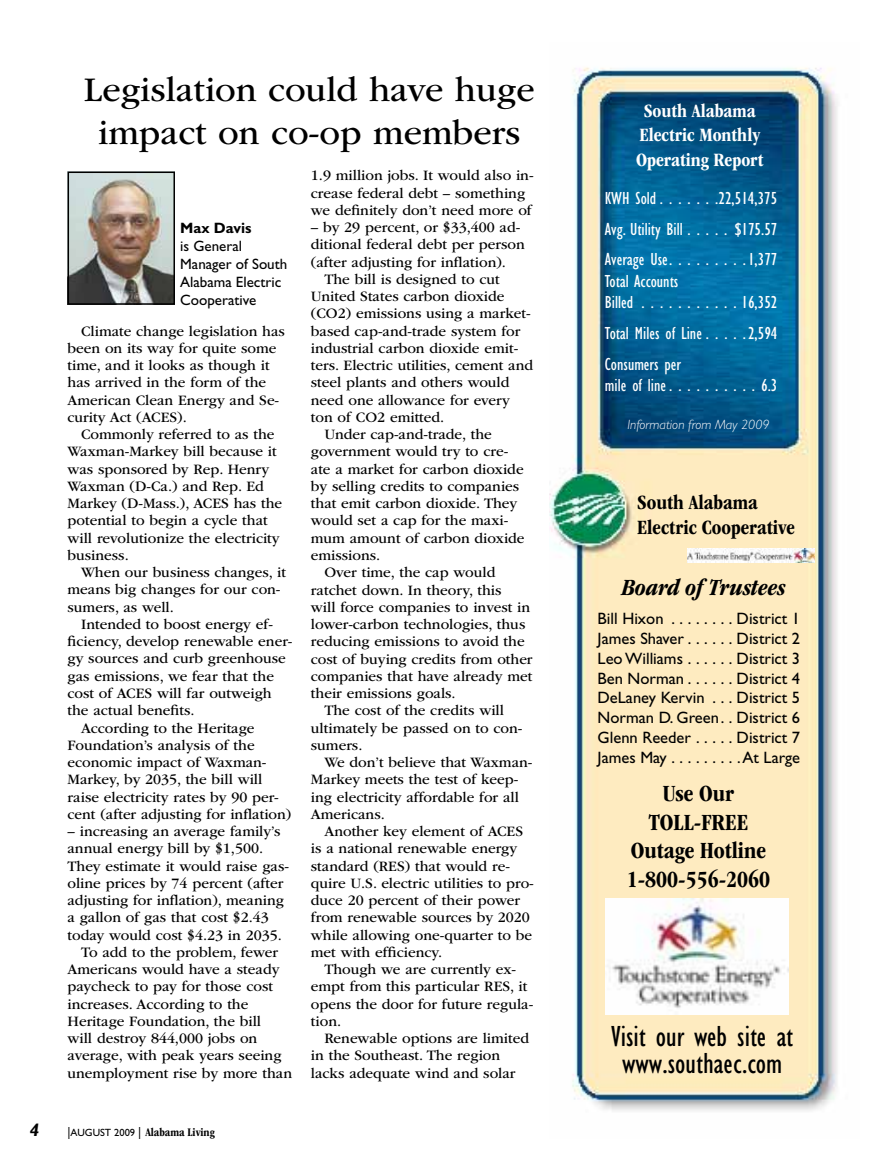
<style>
.page{position:relative;width:878px;height:1175px;background:#fff}
.page>*{position:absolute;margin:0;border:0;box-sizing:border-box;transform-origin:0 0}
.t1{font:36px/43.2px "ITC Garamond Std";color:#000;text-align:center}
.t2{font:condensed 30px/27px "Gill Sans Std";color:#000;text-align:center}
.t3{font:700 condensed 24px/28.8px "ITC Garamond Std";color:#000;text-align:center}
.t4{font:italic 700 condensed 24px "ITC Garamond Std";color:#000}
.t5{font:700 condensed 21px/25.2px "ITC Garamond Std";color:#000}
.t6{font:700 condensed 19.5px/23.4px "ITC Garamond Std";color:#fff}
.t7{font:condensed 18px/30.6px "Gill Sans Std";color:#fff}
.t8{font:italic 700 18px "Gill Sans Std";color:#000}
.t9{font:16.5px/19.8px "Gill Sans Std";color:#000;text-align:justify}
.t10{font:15px/17.2px "ITC Garamond Std";color:#000}
.t11{font:15px/18px "Gill Sans Std";color:#000}
.t12{font:700 15px "Gill Sans Std";color:#000}
.t13{font:italic 300 13.5px "Gill Sans Std";color:#fff}
.t14{font:700 condensed 12px "ITC Garamond Std";color:#000}
.s1{font-family:"Gill Sans Std";font-weight:400;font-stretch:normal}
.s2{font-family:"Gill Sans Std";font-weight:400;font-stretch:normal;font-size:10.5px}
</style>
<div class="page">
<img style="left:549px;top:67px;width:289px;height:1044px">
<img style="left:687px;top:548px;width:127px;height:14px">
<img style="left:605px;top:898px;width:183px;height:116px">
<img style="left:71px;top:174px;width:101px;height:128px">
<div style="left:68px;top:171px;width:107px;height:134px;border:2px solid #000"></div>
<h1 class="t1" style="left:84px;top:68px;width:452px">Legislation could have huge impact on co-op members</h1>
<p class="t12" style="left:180px;top:219px;width:73px">Max Davis</p>
<p class="t11" style="left:180px;top:237px;width:109px">is General<br>Manager of South<br>Alabama Electric<br>Cooperative</p>
<p class="t10" style="left:68px;top:322px;width:219px;text-indent:14px">Climate change legislation has been on its way for quite some time, and it looks as though it has arrived in the form of the<br>American Clean Energy and Se&shy;curity Act (ACES).</p>
<p class="t10" style="left:68px;top:426px;width:216px;text-indent:14px">Commonly referred to as the<br>Waxman-Markey bill because it was sponsored by Rep. Henry<br>Waxman (D-Ca.) and Rep. Ed<br>Markey (D-Mass.), ACES has the potential to begin a cycle that will revolutionize the electricity business.</p>
<p class="t10" style="left:68px;top:564px;width:220px;text-indent:14px">When our business changes, it means big changes for our con&shy;sumers, as well.</p>
<p class="t10" style="left:81px;top:615px;width:193px">Intended to boost energy ef-</p>
<p class="t10" style="left:68px;top:633px;width:226px">ficiency, develop renewable ener-</p>
<p class="t10" style="left:68px;top:650px;width:220px">gy sources and curb greenhouse</p>
<p class="t10" style="left:68px;top:667px;width:208px">gas emissions, we fear that the</p>
<p class="t10" style="left:68px;top:684px;width:206px">cost of ACES will far outweigh</p>
<p class="t10" style="left:68px;top:702px;width:129px">the actual benefits.</p>
<p class="t10" style="left:81px;top:719px;width:175px">According to the Heritage</p>
<p class="t10" style="left:68px;top:736px;width:189px">Foundation’s analysis of the</p>
<p class="t10" style="left:68px;top:753px;width:200px">economic impact of Waxman-</p>
<p class="t10" style="left:68px;top:771px;width:196px">Markey, by 2035, the bill will</p>
<p class="t10" style="left:68px;top:788px;width:213px">raise electricity rates by 90 per-</p>
<p class="t10" style="left:68px;top:805px;width:225px">cent (after adjusting for inflation)</p>
<p class="t10" style="left:68px;top:822px;width:214px">– increasing an average family’s</p>
<p class="t10" style="left:68px;top:840px;width:197px">annual energy bill by $1,500.</p>
<p class="t10" style="left:68px;top:857px;width:223px">They estimate it would raise gas-</p>
<p class="t10" style="left:68px;top:874px;width:217px">oline prices by 74 percent (after</p>
<p class="t10" style="left:68px;top:891px;width:218px">adjusting for inflation), meaning</p>
<p class="t10" style="left:68px;top:909px;width:203px">a gallon of gas that cost $2.43</p>
<p class="t10" style="left:68px;top:926px;width:216px">today would cost $4.23 in 2035.</p>
<p class="t10" style="left:81px;top:943px;width:198px">To add to the problem, fewer</p>
<p class="t10" style="left:68px;top:960px;width:213px">Americans would have a steady</p>
<p class="t10" style="left:68px;top:978px;width:207px">paycheck to pay for those cost</p>
<p class="t10" style="left:68px;top:995px;width:182px">increases. According to the</p>
<p class="t10" style="left:68px;top:1012px;width:195px">Heritage Foundation, the bill</p>
<p class="t10" style="left:68px;top:1029px;width:191px">will destroy 844,000 jobs on</p>
<p class="t10" style="left:68px;top:1047px;width:215px">average, with peak years seeing</p>
<p class="t10" style="left:68px;top:1064px;width:226px">unemployment rise by more than</p>
<p class="t8" style="left:30px;top:1119px;width:11px">4</p>
<p class="t14" style="left:68px;top:1125px;width:149px"><span class="s1">|</span><span class="s2">AUGUST 2009</span> <span class="s1">|</span> Alabama Living</p>
<p class="t10" style="left:311px;top:167px;width:224px">1.9 million jobs. It would also in&shy;crease federal debt – something we definitely don’t need more of</p>
<p class="t10" style="left:311px;top:219px;width:211px">– by 29 percent, or $33,400 ad-</p>
<p class="t10" style="left:311px;top:236px;width:215px">ditional federal debt per person</p>
<p class="t10" style="left:311px;top:253px;width:197px">(after adjusting for inflation).</p>
<p class="t10" style="left:324px;top:271px;width:177px">The bill is designed to cut</p>
<p class="t10" style="left:311px;top:288px;width:195px">United States carbon dioxide</p>
<p class="t10" style="left:311px;top:305px;width:221px">(CO2) emissions using a market-</p>
<p class="t10" style="left:311px;top:322px;width:211px">based cap-and-trade system for</p>
<p class="t10" style="left:311px;top:340px;width:209px">industrial carbon dioxide emit-</p>
<p class="t10" style="left:311px;top:357px;width:224px">ters. Electric utilities, cement and</p>
<p class="t10" style="left:311px;top:374px;width:200px">steel plants and others would</p>
<p class="t10" style="left:311px;top:391px;width:201px">need one allowance for every</p>
<p class="t10" style="left:311px;top:409px;width:135px">ton of CO2 emitted.</p>
<p class="t10" style="left:324px;top:426px;width:169px">Under cap-and-trade, the</p>
<p class="t10" style="left:311px;top:443px;width:199px">government would try to cre-</p>
<p class="t10" style="left:311px;top:460px;width:214px">ate a market for carbon dioxide</p>
<p class="t10" style="left:311px;top:478px;width:210px">by selling credits to companies</p>
<p class="t10" style="left:311px;top:495px;width:208px">that emit carbon dioxide. They</p>
<p class="t10" style="left:311px;top:512px;width:199px">would set a cap for the maxi-</p>
<p class="t10" style="left:311px;top:529px;width:215px">mum amount of carbon dioxide</p>
<p class="t10" style="left:311px;top:547px;width:71px">emissions.</p>
<p class="t10" style="left:324px;top:564px;width:172px">Over time, the cap would</p>
<p class="t10" style="left:311px;top:581px;width:192px">ratchet down. In theory, this</p>
<p class="t10" style="left:311px;top:598px;width:221px">will force companies to invest in</p>
<p class="t10" style="left:311px;top:616px;width:216px">lower-carbon technologies, thus</p>
<p class="t10" style="left:311px;top:633px;width:215px">reducing emissions to avoid the</p>
<p class="t10" style="left:311px;top:650px;width:223px">cost of buying credits from other</p>
<p class="t10" style="left:311px;top:667px;width:223px">companies that have already met</p>
<p class="t10" style="left:311px;top:685px;width:146px">their emissions goals.</p>
<p class="t10" style="left:324px;top:702px;width:181px">The cost of the credits will</p>
<p class="t10" style="left:311px;top:719px;width:213px">ultimately be passed on to con-</p>
<p class="t10" style="left:311px;top:736px;width:53px">sumers.</p>
<p class="t10" style="left:324px;top:754px;width:209px">We don’t believe that Waxman-</p>
<p class="t10" style="left:311px;top:771px;width:209px">Markey meets the test of keep-</p>
<p class="t10" style="left:311px;top:788px;width:209px">ing electricity affordable for all</p>
<p class="t10" style="left:311px;top:805px;width:75px">Americans.</p>
<p class="t10" style="left:324px;top:823px;width:200px">Another key element of ACES</p>
<p class="t10" style="left:311px;top:840px;width:208px">is a national renewable energy</p>
<p class="t10" style="left:311px;top:857px;width:200px">standard (RES) that would re-</p>
<p class="t10" style="left:311px;top:874px;width:224px">quire U.S. electric utilities to pro-</p>
<p class="t10" style="left:311px;top:892px;width:211px">duce 20 percent of their power</p>
<p class="t10" style="left:311px;top:909px;width:220px">from renewable sources by 2020</p>
<p class="t10" style="left:311px;top:926px;width:223px">while allowing one-quarter to be</p>
<p class="t10" style="left:311px;top:943px;width:133px">met with efficiency.</p>
<p class="t10" style="left:324px;top:961px;width:193px">Though we are currently ex-</p>
<p class="t10" style="left:311px;top:978px;width:218px">empt from this particular RES, it</p>
<p class="t10" style="left:311px;top:995px;width:224px">opens the door for future regula-</p>
<p class="t10" style="left:311px;top:1012px;width:32px">tion.</p>
<p class="t10" style="left:324px;top:1030px;width:206px">Renewable options are limited</p>
<p class="t10" style="left:311px;top:1047px;width:191px">in the Southeast. The region</p>
<p class="t10" style="left:311px;top:1064px;width:206px">lacks adequate wind and solar</p>
<h3 class="t6" style="left:639px;top:99px;width:122px">South Alabama<br>Electric Monthly</h3>
<h3 class="t6" style="left:636px;top:148px;width:129px">Operating Report</h3>
<p class="t7" style="left:605px;top:183px;width:174px;text-align:justify">KWH Sold . . . . . . 22,514,375<br>Avg. Utility Bill . . . . . $175.57<br>Average Use . . . . . . . . 1,377</p>
<p class="t7" style="left:605px;top:270px;width:174px;line-height:21.6px">Total Accounts<br>Billed . . . . . . . . . . 16,352</p>
<p class="t7" style="left:605px;top:318px;width:174px">Total Miles of Line . . . . 2,594<br>Consumers per</p>
<p class="t7" style="left:605px;top:370px;width:174px">mile of line ..........6.3</p>
<p class="t13" style="left:627px;top:417px;width:143px">Information from May 2009</p>
<h3 class="t5" style="left:637px;top:490px;width:159px">South Alabama<br>Electric Cooperative</h3>
<h3 class="t4" style="left:621px;top:574px;width:165px">Board of Trustees</h3>
<p class="t9" style="left:597px;top:609px;width:204px">Bill Hixon . . . . . . . District 1<br>James Shaver . . . . . District 2<br>Leo Williams . . . . . District 3<br>Ben Norman . . . . . District 4<br>DeLaney Kervin . . District 5<br>Norman D. Green . District 6<br>Glenn Reeder . . . . District 7<br>James May . . . . . . . . At Large</p>
<h3 class="t3" style="left:626px;top:778px;width:145px">Use Our<br>TOLL-FREE<br>Outage Hotline<br>1-800-556-2060</h3>
<h2 class="t2" style="left:611px;top:1023px;width:184px">Visit our web site at www.southaec.com</h2>
</div>
